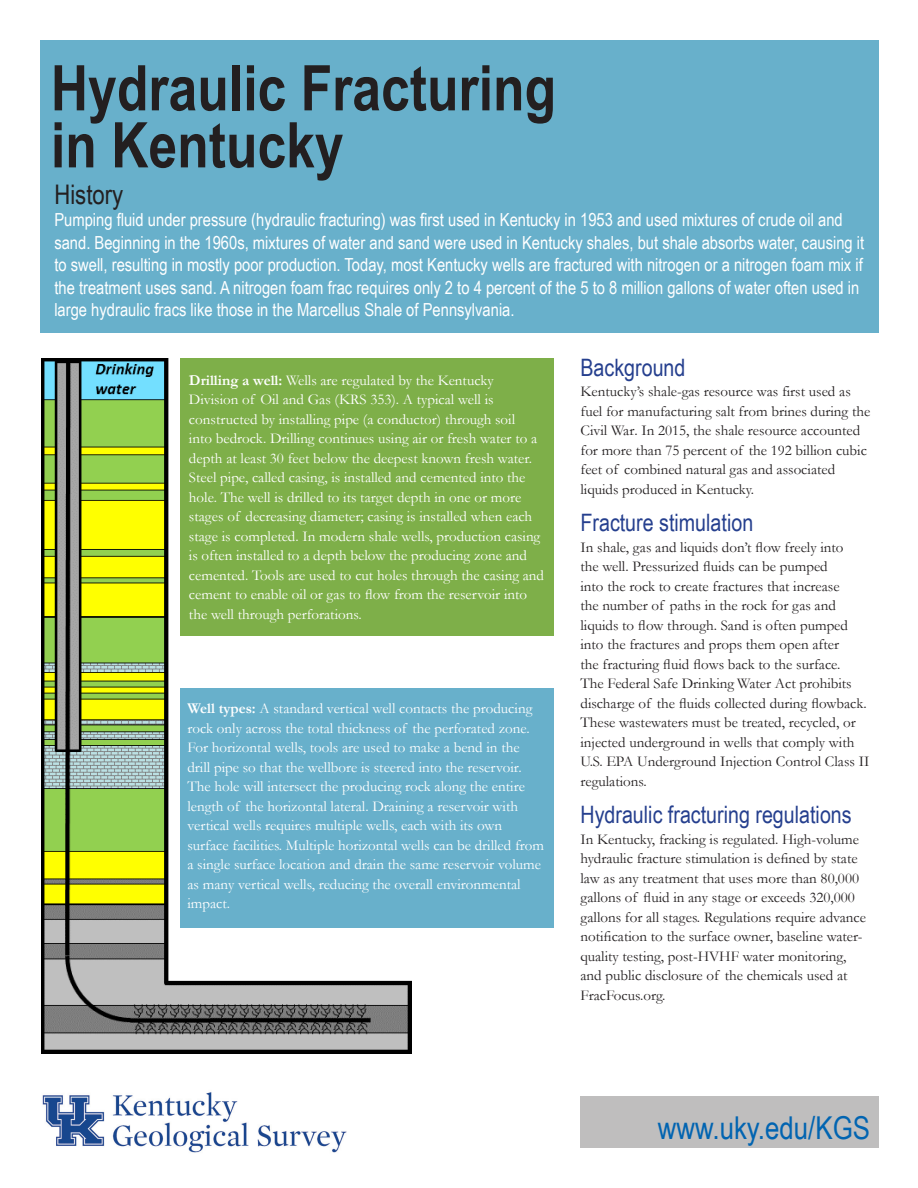
<style>
.page{position:relative;width:918px;height:1188px;background:#fff}
.page>*{position:absolute;margin:0;border:0;box-sizing:border-box;transform-origin:0 0}
.Intro_head{font:700 63px/57px "Arial Narrow";color:#231f20}
.www_and_contact_type{font:31.5px "Arial Narrow";color:#0164b1}
.lg_subhead{font:27px "Arial Narrow";color:#231f20}
.body_text{font:24px "Arial Narrow";color:#253f8e}
.Intro_text{font:18px/22.5px "Arial Narrow";color:#fff}
.body_text-2{font:15px/19.5px "Garamond";color:#fff}
.body_text-3{font:15px/19.5px "Garamond";color:#231f20}
.s1{font-weight:700}
</style>
<div class="page">
<img style="left:42px;top:359px;width:370px;height:694px">
<div style="left:40px;top:40px;width:839px;height:293px;background:#68b0cb"></div>
<div style="left:580px;top:1096px;width:299px;height:52px;background:#bfbebe"></div>
<div style="left:180px;top:688px;width:374px;height:240px;background:#68b0cb"></div>
<div style="left:180px;top:359px;width:374px;height:277px;background:#7eaf49"></div>
<img style="left:42px;top:1092px;width:305px;height:61px">
<p class="Intro_head" style="left:51px;top:57px;width:507px">Hydraulic Fracturing in Kentucky</p>
<p class="lg_subhead" style="left:54px;top:175px;width:70px">History</p>
<p class="Intro_text" style="left:54px;top:208px;width:811px">Pumping fluid under pressure (hydraulic fracturing) was first used in Kentucky in 1953 and used mixtures of crude oil and sand. Beginning in the 1960s, mixtures of water and sand were used in Kentucky shales, but shale absorbs water, causing it to swell, resulting in mostly poor production. Today, most Kentucky wells are fractured with nitrogen or a nitrogen foam mix if the treatment uses sand. A nitrogen foam frac requires only 2 to 4 percent of the 5 to 8 million gallons of water often used in large hydraulic fracs like those in the Marcellus Shale of Pennsylvania.</p>
<p class="body_text-2" style="left:189px;top:370px;width:357px"><span class="s1">Drilling a well:</span> Wells are regulated by the Kentucky Division of Oil and Gas (KRS 353). A typical well is constructed by installing pipe (a conductor) through soil<br>into bedrock. Drilling continues using air or fresh water to a depth at least 30 feet below the deepest known fresh water.<br>Steel pipe, called casing, is installed and cemented into the hole. The well is drilled to its target depth in one or more stages of decreasing diameter; casing is installed when each stage is completed. In modern shale wells, production casing is often installed to a depth below the producing zone and cemented. Tools are used to cut holes through the casing and cement to enable oil or gas to flow from the reservoir into the well through perforations.</p>
<p class="body_text-2" style="left:187px;top:698px;width:358px"><span class="s1">Well types:</span> A standard vertical well contacts the producing rock only across the total thickness of the perforated zone.<br>For horizontal wells, tools are used to make a bend in the drill pipe so that the wellbore is steered into the reservoir.<br>The hole will intersect the producing rock along the entire length of the horizontal lateral. Draining a reservoir with vertical wells requires multiple wells, each with its own surface facilities. Multiple horizontal wells can be drilled from a single surface location and drain the same reservoir volume as many vertical wells, reducing the overall environmental impact.</p>
<p class="body_text" style="left:580px;top:350px;width:107px">Background</p>
<p class="body_text-3" style="left:580px;top:381px;width:291px">Kentucky’s shale-gas resource was first used as fuel for manufacturing salt from brines during the Civil War. In 2015, the shale resource accounted for more than 75 percent of the 192 billion cubic feet of combined natural gas and associated liquids produced in Kentucky.</p>
<p class="body_text" style="left:580px;top:505px;width:174px">Fracture stimulation</p>
<p class="body_text-3" style="left:580px;top:537px;width:290px">In shale, gas and liquids don’t flow freely into<br>the well. Pressurized fluids can be pumped<br>into the rock to create fractures that increase<br>the number of paths in the rock for gas and liquids to flow through. Sand is often pumped into the fractures and props them open after<br>the fracturing fluid flows back to the surface.<br>The Federal Safe Drinking Water Act prohibits discharge of the fluids collected during flowback.<br>These wastewaters must be treated, recycled, or injected underground in wells that comply with U.S. EPA Underground Injection Control Class II regulations.</p>
<p class="body_text" style="left:580px;top:797px;width:273px">Hydraulic fracturing regulations</p>
<p class="body_text-3" style="left:580px;top:829px;width:287px">In Kentucky, fracking is regulated. High-volume hydraulic fracture stimulation is defined by state law as any treatment that uses more than 80,000 gallons of fluid in any stage or exceeds 320,000 gallons for all stages. Regulations require advance notification to the surface owner, baseline water&shy;quality testing, post-HVHF water monitoring, and public disclosure of the chemicals used at FracFocus.org.</p>
<p class="www_and_contact_type" style="left:658px;top:1105px;width:214px">www.uky.edu/KGS</p>
</div>
